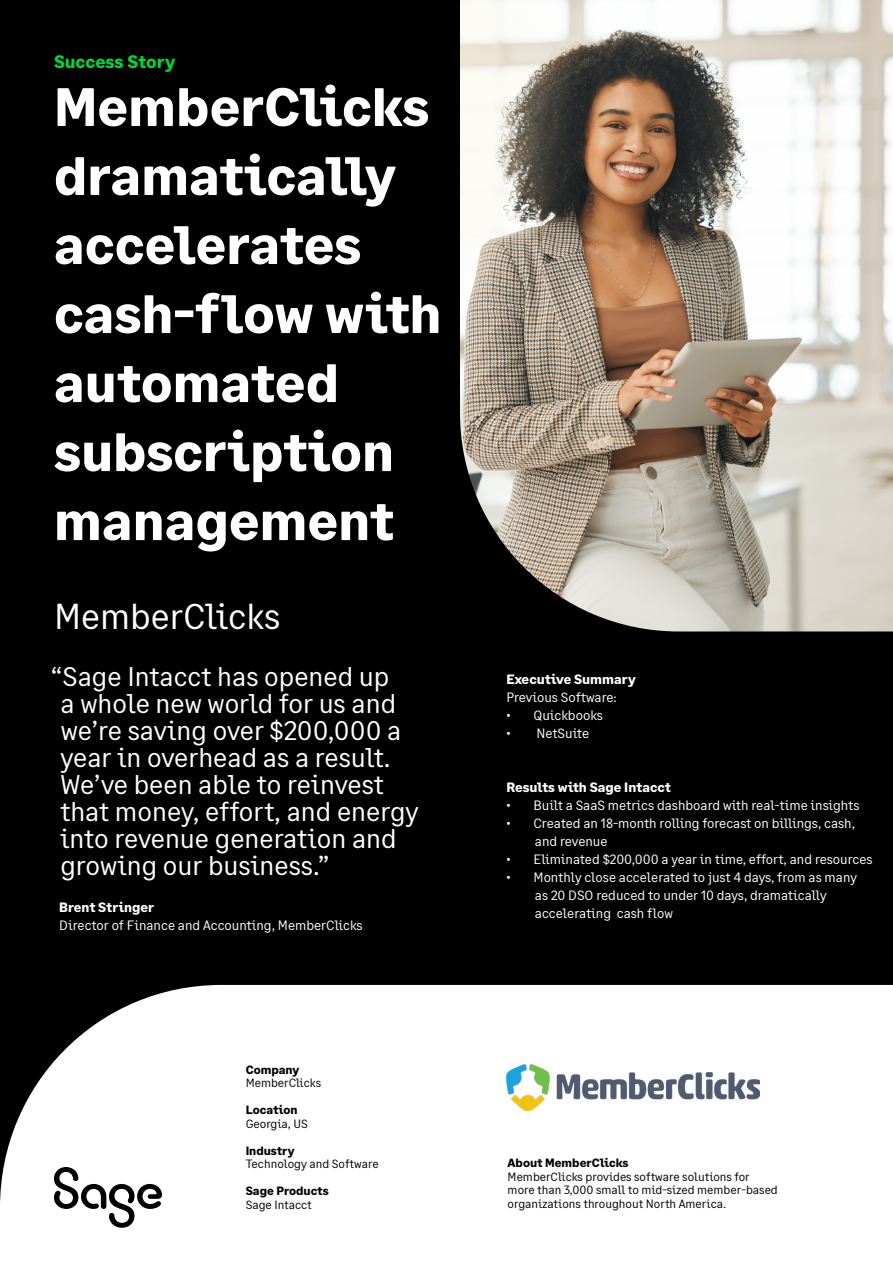
<style>
.page{position:relative;width:893px;height:1263px;background:#000}
.page>*{position:absolute;margin:0;border:0;box-sizing:border-box;transform-origin:0 0}
.t1{font:700 54px/69px "Sage Text";color:#fff}
.t2{font:36px "Sage Text";color:#fff}
.t3{font:27px/27px "Sage Text";color:#fff}
.t4{font:700 18px "Sage Text";color:#00d639}
.t5{font:13.5px/18px "Sage Text";color:#fff}
.t6{font:700 13.5px "Sage Text";color:#fff}
.t7{font:12px/13.5px "Sage Text";color:#000}
.t8{font:700 12px "Sage Text";color:#000}
</style>
<div class="page">
<div style="left:0;top:985px;width:893px;height:278px;background:#fff"></div>
<img style="left:506px;top:1064px;width:253px;height:46px">
<img style="left:460px;top:0;width:433px;height:631px">
<svg style="left:54px;top:1167px;width:108px;height:61px"></svg>
<h3 class="t4" style="left:54px;top:51px;width:123px">Success Story</h3>
<h1 class="t1" style="left:54px;top:74px;width:389px">MemberClicks dramatically accelerates cash-flow with automated subscription management</h1>
<h2 class="t2" style="left:54px;top:595px;width:228px">MemberClicks</h2>
<h3 class="t3" style="left:60px;top:663px;width:360px;text-indent:-9px">“Sage Intacct has opened up<br>a whole new world for us and we’re saving over $200,000 a year in overhead as a result.<br>We’ve been able to reinvest that money, effort, and energy into revenue generation and growing our business.”</h3>
<p class="t6" style="left:59px;top:899px;width:96px">Brent Stringer</p>
<p class="t5" style="left:59px;top:916px;width:305px">Director of Finance and Accounting, MemberClicks</p>
<p class="t8" style="left:246px;top:1062px;width:55px">Company</p>
<p class="t7" style="left:246px;top:1077px;width:77px">MemberClicks</p>
<p class="t8" style="left:246px;top:1103px;width:54px">Location</p>
<p class="t7" style="left:246px;top:1117px;width:64px">Georgia, US</p>
<p class="t8" style="left:246px;top:1143px;width:50px">Industry</p>
<p class="t7" style="left:246px;top:1158px;width:134px">Technology and Software</p>
<p class="t8" style="left:246px;top:1184px;width:84px">Sage Products</p>
<p class="t7" style="left:246px;top:1198px;width:68px">Sage Intacct</p>
<p class="t6" style="left:506px;top:671px;width:131px">Executive Summary</p>
<p class="t5" style="left:506px;top:689px;width:112px">Previous Software:</p>
<p class="t5" style="left:506px;top:707px;width:98px">• Quickbooks</p>
<p class="t5" style="left:506px;top:725px;width:84px">• NetSuite</p>
<p class="t6" style="left:506px;top:779px;width:166px">Results with Sage Intacct</p>
<p class="t5" style="left:506px;top:797px;width:354px">• Built a SaaS metrics dashboard with real-time insights</p>
<p class="t5" style="left:535px;top:815px;width:322px;text-indent:-28px">• Created an 18-month rolling forecast on billings, cash, and revenue</p>
<p class="t5" style="left:506px;top:851px;width:368px">• Eliminated $200,000 a year in time, effort, and resources</p>
<p class="t5" style="left:535px;top:869px;width:323px;text-indent:-28px">• Monthly close accelerated to just 4 days, from as many as 20 DSO reduced to under 10 days, dramatically accelerating cash flow</p>
<p class="t8" style="left:508px;top:1155px;width:122px">About MemberClicks</p>
<p class="t7" style="left:508px;top:1170px;width:272px">MemberClicks provides software solutions for more than 3,000 small to mid-sized member-based organizations throughout North America.</p>
</div>
